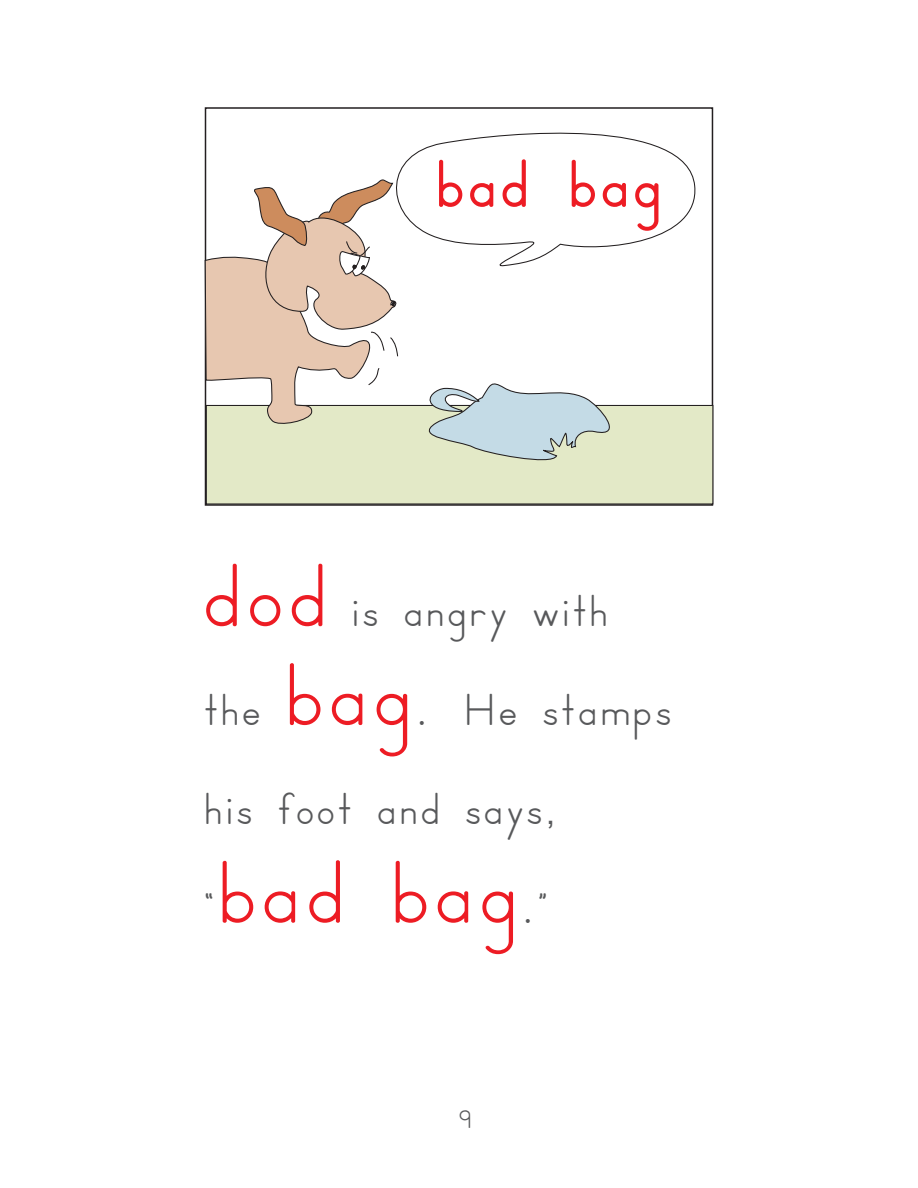
<style>
.page{position:relative;width:918px;height:1188px;background:#fff}
.page>*{position:absolute;margin:0;border:0;box-sizing:border-box;transform-origin:0 0}
.t1{font:97.2px/98.9px "Sig A Print";letter-spacing:.095em;color:#ed1c24}
.t2{font:700 73.95px "Sig A Print";letter-spacing:.085em;color:#ed1c24}
.t3{font:48.6px/98.9px "Sig A Print";letter-spacing:.1em;color:#58595b}
.t4{font:28.35px "Sig A Print";color:#58595b}
.s1{font-family:"Arial";font-size:32.4px}
</style>
<div class="page">
<svg style="left:204px;top:107px;width:510px;height:399px"></svg>
<div style="left:205px;top:404px;width:509px;height:101px;background:#e3e9c7"></div>
<svg style="left:383px;top:116px;width:317px;height:152px"></svg>
<svg style="left:410px;top:379px;width:217px;height:87px"></svg>
<svg style="left:204px;top:176px;width:195px;height:253px"></svg>
<h2 class="t2" style="left:437px;top:144px;width:225px">bad bag</h2>
<h1 class="t1" style="left:287px;top:554px;width:125px;text-indent:-82px">dod bag</h1>
<p class="t3" style="left:353px;top:566px;width:256px">is angry with</p>
<p class="t3" style="left:205px;top:664px;width:56px">the</p>
<p class="t3" style="left:205px;top:664px;width:467px;text-indent:214px">. He stamps his foot and says<span class="s1">,<br></span>“</p>
<h1 class="t1" style="left:220px;top:851px;width:298px">bad bag</h1>
<p class="t3" style="left:525px;top:862px;width:23px">.”</p>
<p class="t4" style="left:459px;top:1103px;width:15px">9</p>
</div>
